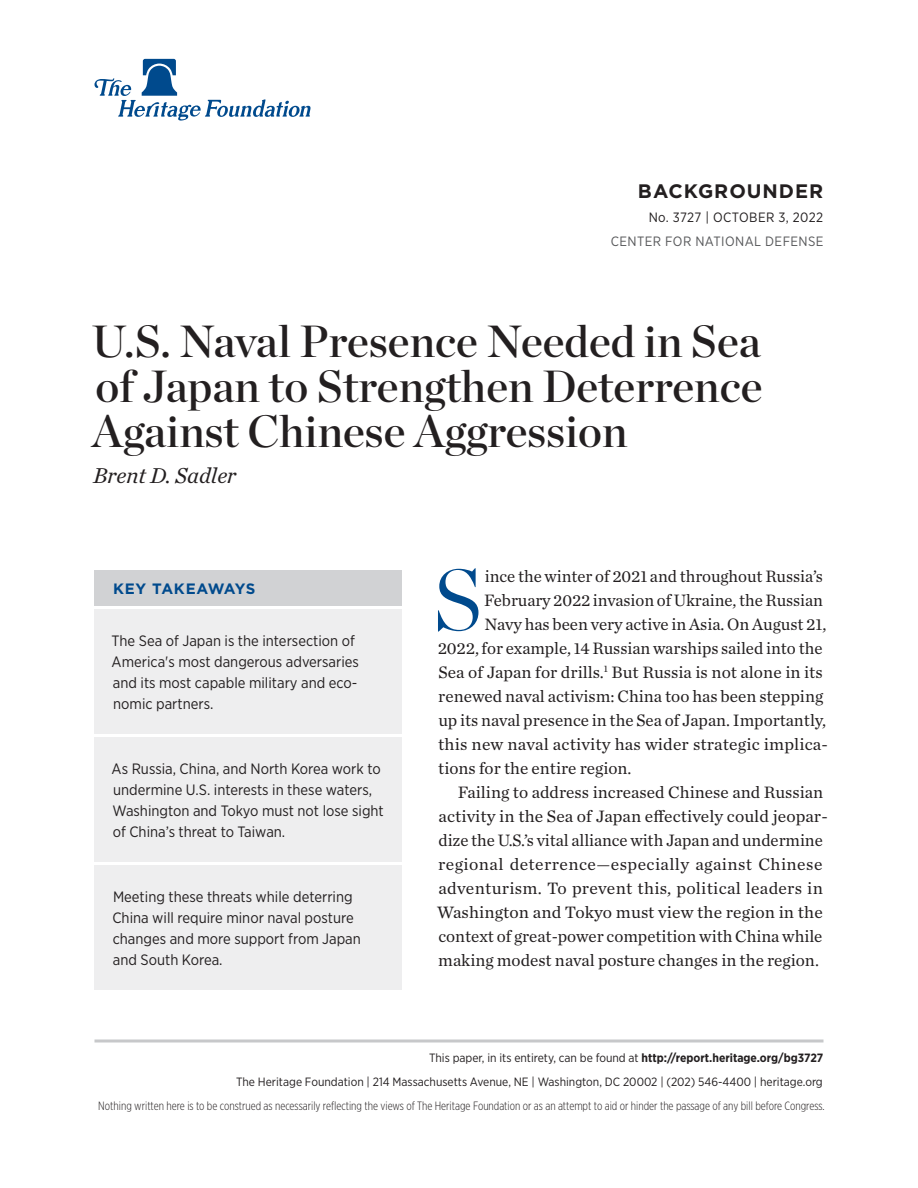
<style>
.page{position:relative;width:918px;height:1188px;background:#fff}
.page>*{position:absolute;margin:0;border:0;box-sizing:border-box;transform-origin:0 0}
.Body_Text___DROP_CAP{font:300 86.1px "Chronicle Display";color:#004a8d}
.Paper_Title{font:45px/45px "Chronicle Display Semi";color:#231f20;text-align:justify}
.Byline{font:italic 22.5px "Chronicle Text G1";color:#231f20}
.t1{font:700 19.5px "Gotham";letter-spacing:.05em;color:#231f20}
.Body_Text___DROP_CAP-2{font:17.25px "Chronicle Text G1";color:#231f20}
.Body_Text{font:17.25px/24px "Chronicle Text G1";color:#231f20}
.Key_Takeaways{font:15px/21px "Gotham Narrow";color:#231f20}
.Key_Takeaways___HEAD{font:700 15px "Gotham";letter-spacing:.03em;color:#004a8d}
.t2{font:13.5px "Gotham Narrow";letter-spacing:.03em;color:#57585a}
.t3{font:13.5px "Gotham Narrow";letter-spacing:.03em;color:#231f20}
.t4{font:12px/24px "Gotham Narrow";color:#231f20;text-align:right}
.t5{font:300 12px "Gotham X Narrow";color:#231f20}
.s1{font-weight:700}
</style>
<div class="page">
<hr style="left:94px;top:1040px;width:730px;height:2px;background:#c7c8ca">
<svg style="left:94px;top:59px;width:216px;height:62px"></svg>
<div style="left:94px;top:609px;width:308px;height:125px;background:#eeeeef"></div>
<div style="left:94px;top:570px;width:308px;height:36px;background:#d1d2d4"></div>
<div style="left:94px;top:737px;width:308px;height:125px;background:#eeeeef"></div>
<div style="left:94px;top:865px;width:308px;height:125px;background:#eeeeef"></div>
<p class="t1" style="left:638px;top:178px;width:187px">BACKGROUNDER</p>
<p class="t3" style="left:649px;top:209px;width:176px">No. 3727 | Octo ber 3, 2022</p>
<p class="t2" style="left:611px;top:233px;width:36px">CENTER</p>
<p class="t2" style="left:665px;top:233px;width:158px">FOR NATIONAL DEFENSE</p>
<p class="Paper_Title" style="left:91px;top:316px;width:673px">U.S. Naval Presence Needed in Sea of Japan to Strengthen Deterrence Against Chinese Aggression</p>
<p class="Byline" style="left:93px;top:458px;width:145px">Brent D. Sadler</p>
<p class="Key_Takeaways___HEAD" style="left:113px;top:579px;width:144px">KEY TAKEAWAYS</p>
<p class="Key_Takeaways" style="left:112px;top:630px;width:249px">The Sea of Japan is the intersection of<br>America's most dangerous adversaries and its most capable military and eco&shy;nomic partners.</p>
<p class="Key_Takeaways" style="left:112px;top:758px;width:274px">As Russia, China, and North Korea work to undermine U.S. interests in these waters, Washington and Tokyo must not lose sight of China’s threat to Taiwan.</p>
<p class="Key_Takeaways" style="left:112px;top:886px;width:250px">Meeting these threats while deterring<br>China will require minor naval posture changes and more support from Japan and South Korea.</p>
<p class="Body_Text___DROP_CAP" style="left:433px;top:534px;width:51px">S</p>
<p class="Body_Text___DROP_CAP-2" style="left:485px;top:563px;width:340px">ince the winter of 2021 and throughout Russia’s</p>
<p class="Body_Text___DROP_CAP-2" style="left:484px;top:587px;width:340px">February 2022 invasion of Ukraine, the Russian</p>
<p class="Body_Text___DROP_CAP-2" style="left:484px;top:611px;width:343px">Navy has been very active in Asia. On August 21,</p>
<p class="Body_Text___DROP_CAP-2" style="left:438px;top:635px;width:386px">2022, for example, 14 Russian warships sailed into the</p>
<p class="Body_Text___DROP_CAP-2" style="left:439px;top:659px;width:386px">Sea of Japan for drills.<sup>1</sup> But Russia is not alone in its</p>
<p class="Body_Text___DROP_CAP-2" style="left:438px;top:683px;width:386px">renewed naval activism: China too has been stepping</p>
<p class="Body_Text___DROP_CAP-2" style="left:438px;top:707px;width:389px">up its naval presence in the Sea of Japan. Importantly,</p>
<p class="Body_Text___DROP_CAP-2" style="left:438px;top:731px;width:391px">this new naval activity has wider strategic implica-</p>
<p class="Body_Text___DROP_CAP-2" style="left:438px;top:755px;width:195px">tions for the entire region.</p>
<p class="Body_Text" style="left:437px;top:779px;width:392px;text-indent:21px">Failing to address increased Chinese and Russian activity in the Sea of Japan effectively could jeopar&shy;dize the U.S.’s vital alliance with Japan and undermine regional deterrence—especially against Chinese adventurism. To prevent this, political leaders in Washington and Tokyo must view the region in the context of great-power competition with China while making modest naval posture changes in the region.</p>
<p class="t4" style="left:236px;top:1046px;width:589px">This paper, in its entirety, can be found at <span class="s1">http://report.heritage.org/bg3727<br></span>The Heritage Foundation | 214 Massachusetts Avenue, NE | Washington, DC 20002 | (202) 546-4400 | heritage.org</p>
<p class="t5" style="left:98px;top:1099px;width:728px">Nothing written here is to be construed as necessarily reflecting the views of The Heritage Foundation or as an attempt to aid or hinder the passage of any bill before Congress.</p>
</div>
